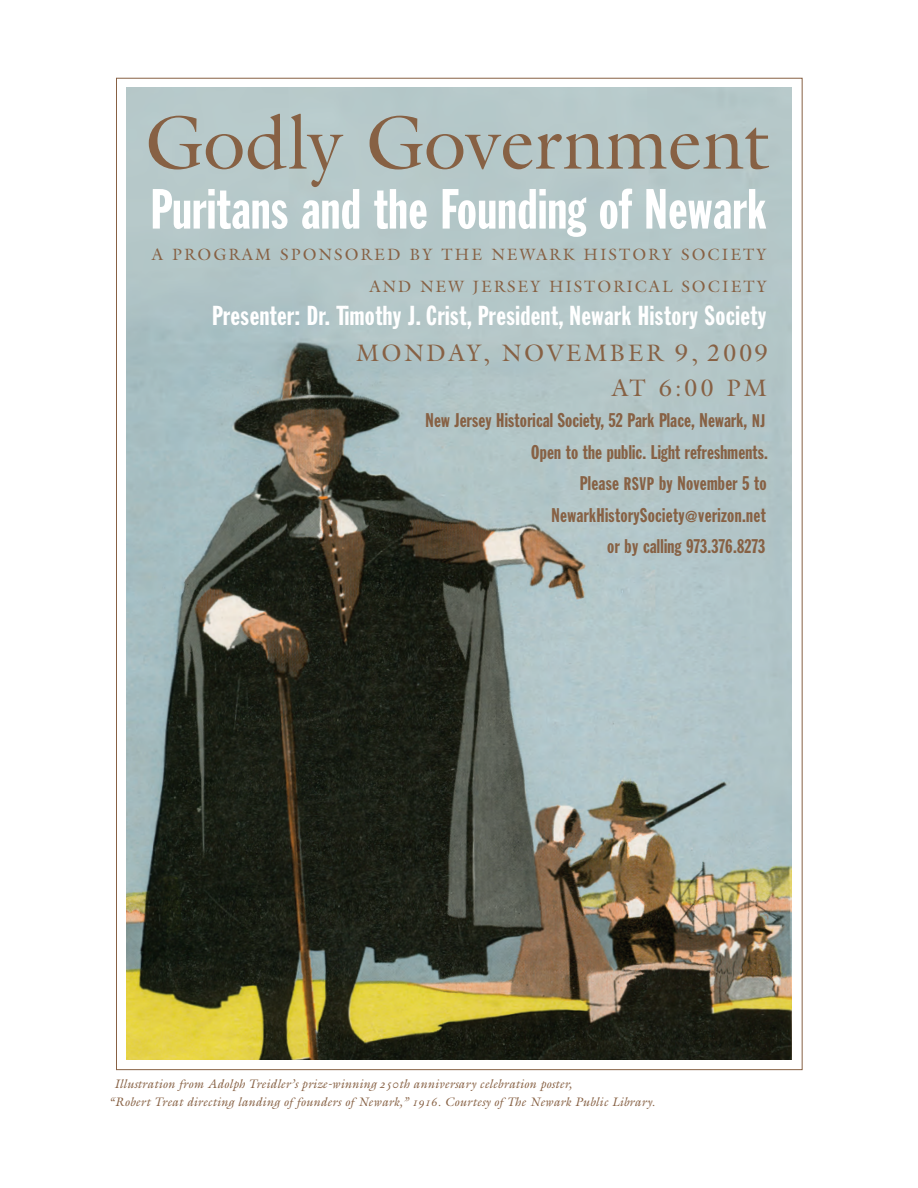
<style>
.page{position:relative;width:918px;height:1188px;background:#fff}
.page>*{position:absolute;margin:0;border:0;box-sizing:border-box;transform-origin:0 0}
.t1{font:76.5px "Galliard";color:#876144}
.t2{font:55.5px "Franklin Gothic Extra Cond";letter-spacing:.01em;color:#fff}
.t3{font:27px "Franklin Gothic Extra Cond";letter-spacing:.02em;color:#fff}
.t4{font:24px/35.4px "Galliard";letter-spacing:.1em;color:#876144;text-align:right}
.t5{font:19.5px/31.5px "Franklin Gothic Extra Cond";letter-spacing:.01em;color:#876144;text-align:right}
.t6{font:16.5px/31.5px "Galliard";letter-spacing:.12em;color:#876144;text-align:right}
.t7{font:italic 12.3px/18px "Galliard";letter-spacing:.01em;color:#876144}
.s1{font-size:18px}
.s2{font-family:"Stempel Garamond Italic Os F";font-style:normal}
</style>
<div class="page">
<img style="left:126px;top:88px;width:666px;height:972px">
<h1 class="t1" style="left:145px;top:94px;width:626px">Godly Government</h1>
<h2 class="t2" style="left:150px;top:179px;width:618px">Puritans and the Founding of Newark</h2>
<h3 class="t6" style="left:152px;top:238px;width:616px">A PROGRAM SPONSORED BY THE NEWARK HISTORY SOCIETY<br>AND NEW JERSEY HISTORICAL SOCIETY</h3>
<h3 class="t3" style="left:212px;top:301px;width:556px">Presenter: Dr. Timothy J. Crist, President, Newark History Society</h3>
<h3 class="t4" style="left:356px;top:334px;width:414px">MONDAY, NOVEMBER 9, 2009<br>AT 6:00 PM</h3>
<h3 class="t5" style="left:426px;top:405px;width:344px">New Jersey Historical Society, 52 Park Place, Newark, <span class="s1">NJ </span>Open to the public. Light refreshments.<br>Please <span class="s1">RSVP</span> by November 5 to NewarkHistorySociety@verizon.net<br>or by calling 973.376.8273</h3>
<p class="t7" style="left:109px;top:1074px;width:548px;text-indent:5px">Illustration from Adolph Treidler’s prize-winning <span class="s2">250</span>th anniversary celebration poster,<br>“Robert Treat directing landing of founders of Newark,” <span class="s2">1916</span>. Courtesy of The Newark Public Library.</p>
</div>
